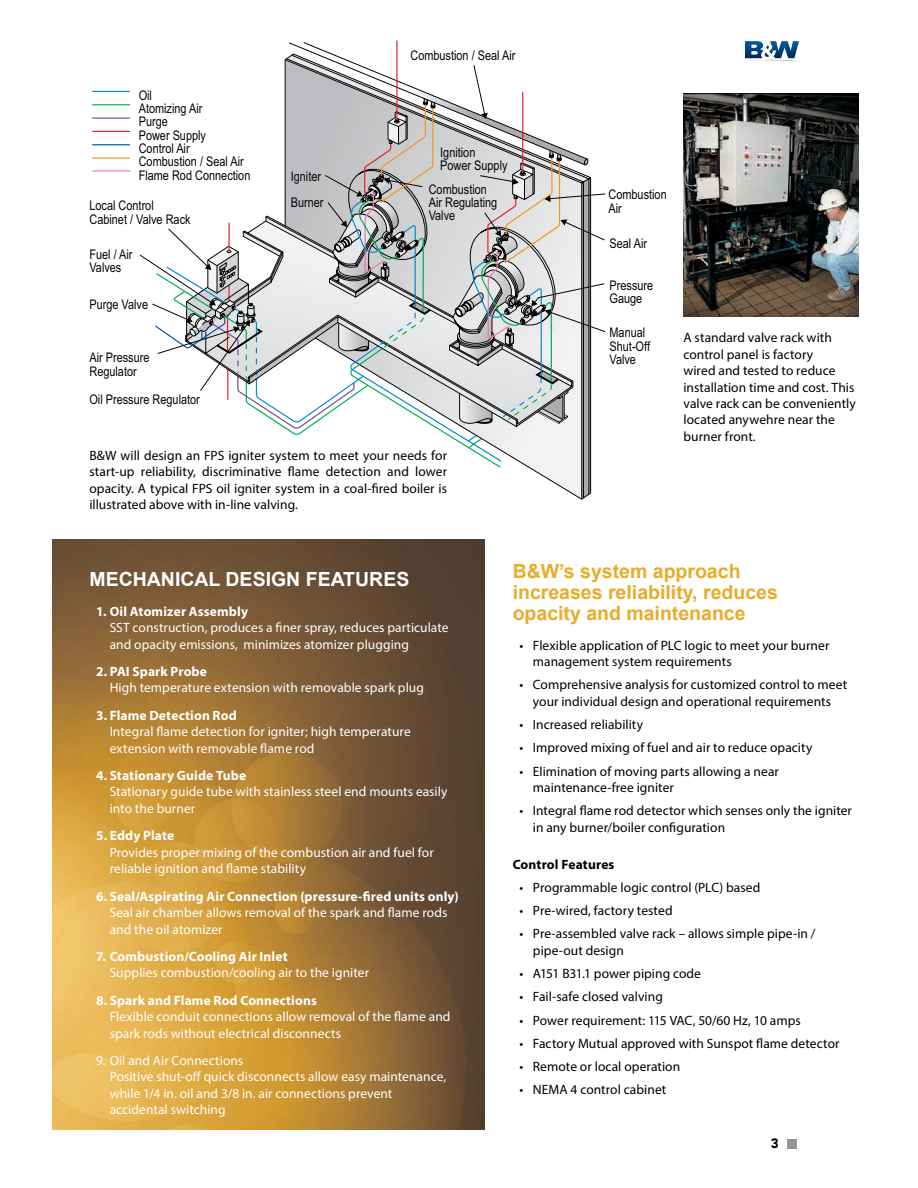
<style>
.page{position:relative;width:918px;height:1188px;background:#fff}
.page>*{position:absolute;margin:0;border:0;box-sizing:border-box;transform-origin:0 0}
.t1{font:700 19.5px/21px "Arial";color:#e8ad28}
.t2{font:700 19.5px "Arial";color:#fff}
.t3{font:13.5px/16.5px "Myriad Pro";letter-spacing:.005em;color:#000}
.t4{font:13.5px/16.5px "Myriad Pro";letter-spacing:.005em;color:#fff}
.t5{font:700 13.5px "Myriad Pro";letter-spacing:.01em;color:#fff}
.t6{font:700 13.5px "Myriad Pro";letter-spacing:.01em;color:#000}
.t7{font:900 13.5px "Avenir LT Std";color:#000}
.t8{font:13.35px/13.4px "Arial Narrow";color:#040404}
</style>
<div class="page">
<svg style="left:745px;top:41px;width:54px;height:20px"></svg>
<div style="left:787px;top:1139px;width:9px;height:10px;background:#939598"></div>
<img style="left:52px;top:539px;width:432px;height:590px">
<img style="left:683px;top:93px;width:176px;height:223px">
<svg style="left:139px;top:40px;width:467px;height:459px"></svg>
<hr style="left:92px;top:91px;width:38px;height:1px;background:#008ad0">
<hr style="left:92px;top:104px;width:38px;height:1px;background:#00ac4e">
<hr style="left:92px;top:118px;width:38px;height:1px;background:#7f4299">
<hr style="left:92px;top:131px;width:38px;height:1px;background:#ed1d24">
<hr style="left:92px;top:144px;width:38px;height:1px;background:#0053a5">
<hr style="left:92px;top:158px;width:38px;height:1px;background:#f7941e">
<hr style="left:93px;top:170px;width:37px;height:1px;background:#f175ad">
<p class="t8" style="left:139px;top:88px;width:113px">Oil<br>Atomizing Air<br>Purge<br>Power Supply<br>Control Air<br>Combustion / Seal Air<br>Flame Rod Connection</p>
<p class="t8" style="left:89px;top:199px;width:103px">Local Control<br>Cabinet / Valve Rack</p>
<p class="t8" style="left:89px;top:247px;width:45px">Fuel / Air<br>Valves</p>
<p class="t8" style="left:89px;top:297px;width:60px">Purge Valve</p>
<p class="t8" style="left:89px;top:350px;width:62px">Air Pressure<br>Regulator</p>
<p class="t8" style="left:89px;top:392px;width:112px">Oil Pressure Regulator</p>
<p class="t8" style="left:291px;top:162px;width:34px;line-height:26.7px">Igniter<br>Burner</p>
<p class="t8" style="left:410px;top:48px;width:107px">Combustion / Seal Air</p>
<p class="t8" style="left:440px;top:145px;width:69px">Ignition<br>Power Supply</p>
<p class="t8" style="left:429px;top:182px;width:70px">Combustion<br>Air Regulating<br>Valve</p>
<p class="t8" style="left:608px;top:187px;width:60px">Combustion<br>Air</p>
<p class="t8" style="left:610px;top:236px;width:39px">Seal Air</p>
<p class="t8" style="left:610px;top:278px;width:45px">Pressure<br>Gauge</p>
<p class="t8" style="left:610px;top:325px;width:42px">Manual<br>Shut-Off<br>Valve</p>
<p class="t3" style="left:89px;top:447px;width:359px;text-align:justify">B&amp;W will design an FPS igniter system to meet your needs for start-up reliability, discriminative flame detection and lower opacity. A typical FPS oil igniter system in a coal-fired boiler is illustrated above with in-line valving.</p>
<p class="t3" style="left:683px;top:329px;width:174px">A standard valve rack with control panel is factory<br>wired and tested to reduce installation time and cost. This valve rack can be conveniently located anywehre near the burner front.</p>
<h1 class="t2" style="left:89px;top:566px;width:321px">MECHANICAL DESIGN FEATURES</h1>
<p class="t5" style="left:96px;top:602px;width:153px">1. Oil Atomizer Assembly</p>
<p class="t4" style="left:110px;top:619px;width:340px">SST construction, produces a finer spray, reduces particulate and opacity emissions, minimizes atomizer plugging</p>
<p class="t5" style="left:96px;top:663px;width:112px">2. PAI Spark Probe</p>
<p class="t4" style="left:110px;top:679px;width:316px">High temperature extension with removable spark plug</p>
<p class="t5" style="left:96px;top:706px;width:142px">3. Flame Detection Rod</p>
<p class="t4" style="left:110px;top:723px;width:303px">Integral flame detection for igniter; high temperature extension with removable flame rod</p>
<p class="t5" style="left:96px;top:767px;width:151px">4. Stationary Guide Tube</p>
<p class="t4" style="left:110px;top:783px;width:339px">Stationary guide tube with stainless steel end mounts easily into the burner</p>
<p class="t5" style="left:96px;top:827px;width:80px">5. Eddy Plate</p>
<p class="t4" style="left:110px;top:844px;width:326px">Provides proper mixing of the combustion air and fuel for reliable ignition and flame stability</p>
<p class="t5" style="left:96px;top:887px;width:364px">6. Seal/Aspirating Air Connection (pressure-fired units only)</p>
<p class="t4" style="left:110px;top:904px;width:339px">Seal air chamber allows removal of the spark and flame rods and the oil atomizer</p>
<p class="t5" style="left:96px;top:947px;width:193px">7. Combustion/Cooling Air Inlet</p>
<p class="t4" style="left:110px;top:964px;width:261px">Supplies combustion/cooling air to the igniter</p>
<p class="t5" style="left:96px;top:991px;width:222px">8. Spark and Flame Rod Connections</p>
<p class="t4" style="left:110px;top:1008px;width:342px">Flexible conduit connections allow removal of the flame and spark rods without electrical disconnects</p>
<p class="t4" style="left:110px;top:1052px;width:338px;text-indent:-14px">9. Oil and Air Connections<br>Positive shut-off quick disconnects allow easy maintenance, while 1/4 in. oil and 3/8 in. air connections prevent accidental switching</p>
<h1 class="t1" style="left:513px;top:561px;width:267px">B&amp;W’s system approach increases reliability, reduces opacity and maintenance</h1>
<p class="t3" style="left:533px;top:637px;width:298px;text-indent:-14px">• Flexible application of PLC logic to meet your burner management system requirements</p>
<p class="t3" style="left:519px;top:676px;width:329px;text-align:center">• Comprehensive analysis for customized control to meet your individual design and operational requirements</p>
<p class="t3" style="left:519px;top:716px;width:125px">• Increased reliability</p>
<p class="t3" style="left:519px;top:739px;width:295px">• Improved mixing of fuel and air to reduce opacity</p>
<p class="t3" style="left:533px;top:763px;width:248px;text-indent:-14px">• Elimination of moving parts allowing a near maintenance-free igniter</p>
<p class="t3" style="left:533px;top:802px;width:321px;text-indent:-14px">• Integral flame rod detector which senses only the igniter in any burner/boiler configuration</p>
<p class="t6" style="left:513px;top:855px;width:103px">Control Features</p>
<p class="t3" style="left:519px;top:879px;width:242px">• Programmable logic control (PLC) based</p>
<p class="t3" style="left:519px;top:902px;width:155px">• Pre-wired, factory tested</p>
<p class="t3" style="left:533px;top:925px;width:284px;text-indent:-14px">• Pre-assembled valve rack – allows simple pipe-in / pipe-out design</p>
<p class="t3" style="left:519px;top:965px;width:183px">• A151 B31.1 power piping code</p>
<p class="t3" style="left:519px;top:988px;width:145px">• Fail-safe closed valving</p>
<p class="t3" style="left:519px;top:1012px;width:283px">• Power requirement: 115 VAC, 50/60 Hz, 10 amps</p>
<p class="t3" style="left:519px;top:1035px;width:322px">• Factory Mutual approved with Sunspot flame detector</p>
<p class="t3" style="left:519px;top:1058px;width:162px">• Remote or local operation</p>
<p class="t3" style="left:519px;top:1081px;width:148px">• NEMA 4 control cabinet</p>
<p class="t7" style="left:771px;top:1135px;width:9px">3</p>
</div>
